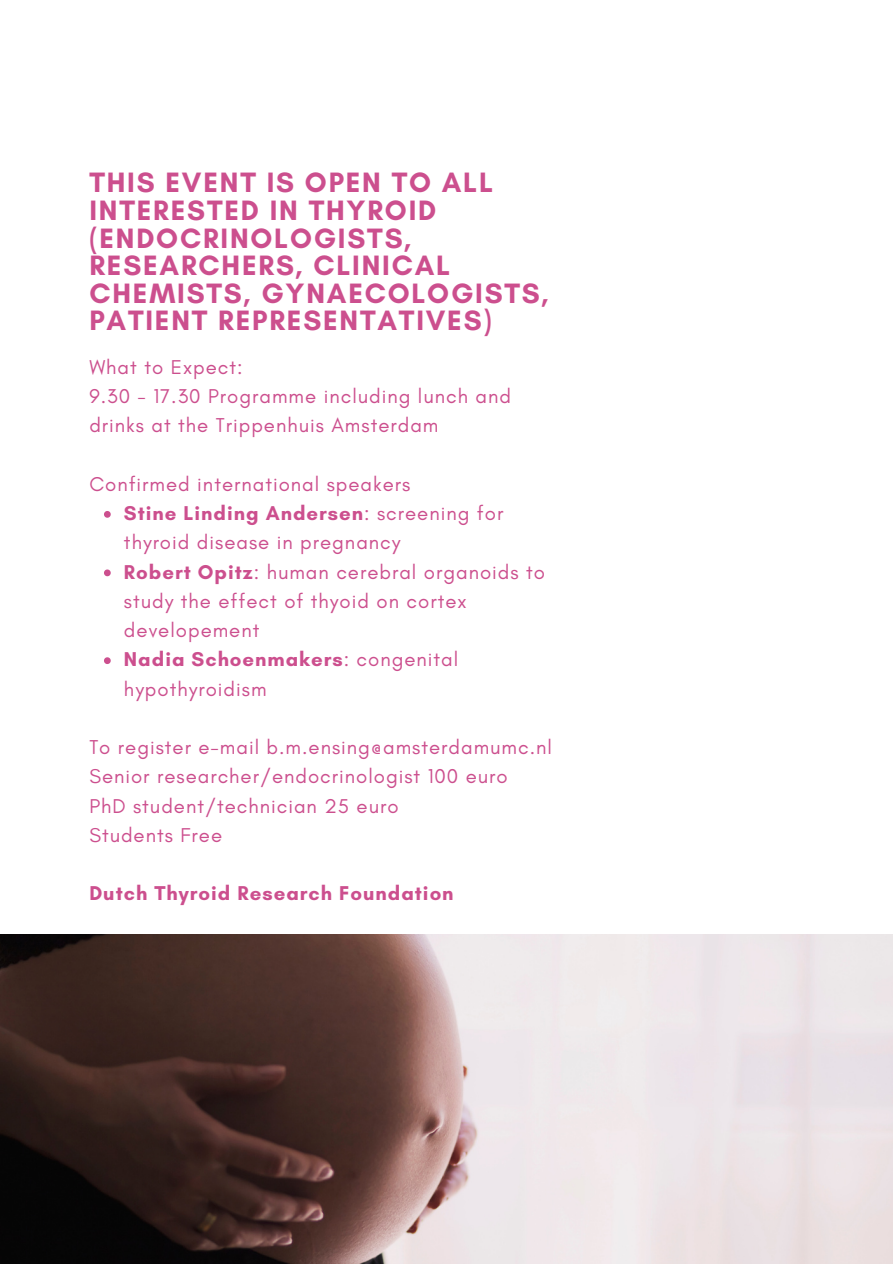
<style>
.page{position:relative;width:893px;height:1264px;background:#fff}
.page>*{position:absolute;margin:0;border:0;box-sizing:border-box;transform-origin:0 0}
.t1{font:700 28.5px/27.5px "Glacial Indifference";letter-spacing:.065em;color:#cc4f8e}
.t2{font:20.4px/29.2px "Glacial Indifference";letter-spacing:.05em;color:#cc4f8e}
.t3{font:700 20.4px "Glacial Indifference";letter-spacing:.05em;color:#cc4f8e}
.s1{font-weight:700}
</style>
<div class="page">
<svg style="left:104px;top:511px;width:7px;height:6px"></svg>
<svg style="left:104px;top:569px;width:7px;height:7px"></svg>
<svg style="left:104px;top:657px;width:7px;height:7px"></svg>
<img style="left:0;top:934px;width:892px;height:329px">
<h1 class="t1" style="left:89px;top:169px;width:461px">THIS EVENT IS OPEN TO ALL<br>INTERESTED IN THYROID (ENDOCRINOLOGISTS,<br>RESEARCHERS, CLINICAL<br>CHEMISTS, GYNAECOLOGISTS,<br>PATIENT REPRESENTATIVES)</h1>
<p class="t2" style="left:89px;top:352px;width:155px">What to Expect:</p>
<p class="t2" style="left:89px;top:381px;width:423px">9.30 - 17.30 Programme including lunch and drinks at the Trippenhuis Amsterdam</p>
<p class="t2" style="left:89px;top:469px;width:322px">Confirmed international speakers</p>
<p class="t2" style="left:124px;top:498px;width:381px"><span class="s1">Stine Linding Andersen</span>: screening for thyroid disease in pregnancy</p>
<p class="t2" style="left:124px;top:556px;width:422px"><span class="s1">Robert Opitz</span>: human cerebral organoids to study the effect of thyoid on cortex developement</p>
<p class="t2" style="left:124px;top:644px;width:336px"><span class="s1">Nadia Schoenmakers</span>: congenital hypothyroidism</p>
<p class="t2" style="left:89px;top:732px;width:464px">To register e-mail b.m.ensing@amsterdamumc.nl</p>
<p class="t2" style="left:89px;top:761px;width:420px">Senior researcher/endocrinologist 100 euro</p>
<p class="t2" style="left:89px;top:790px;width:311px">PhD student/technician 25 euro</p>
<p class="t2" style="left:89px;top:820px;width:134px">Students Free</p>
<h2 class="t3" style="left:89px;top:881px;width:366px">Dutch Thyroid Research Foundation</h2>
</div>
